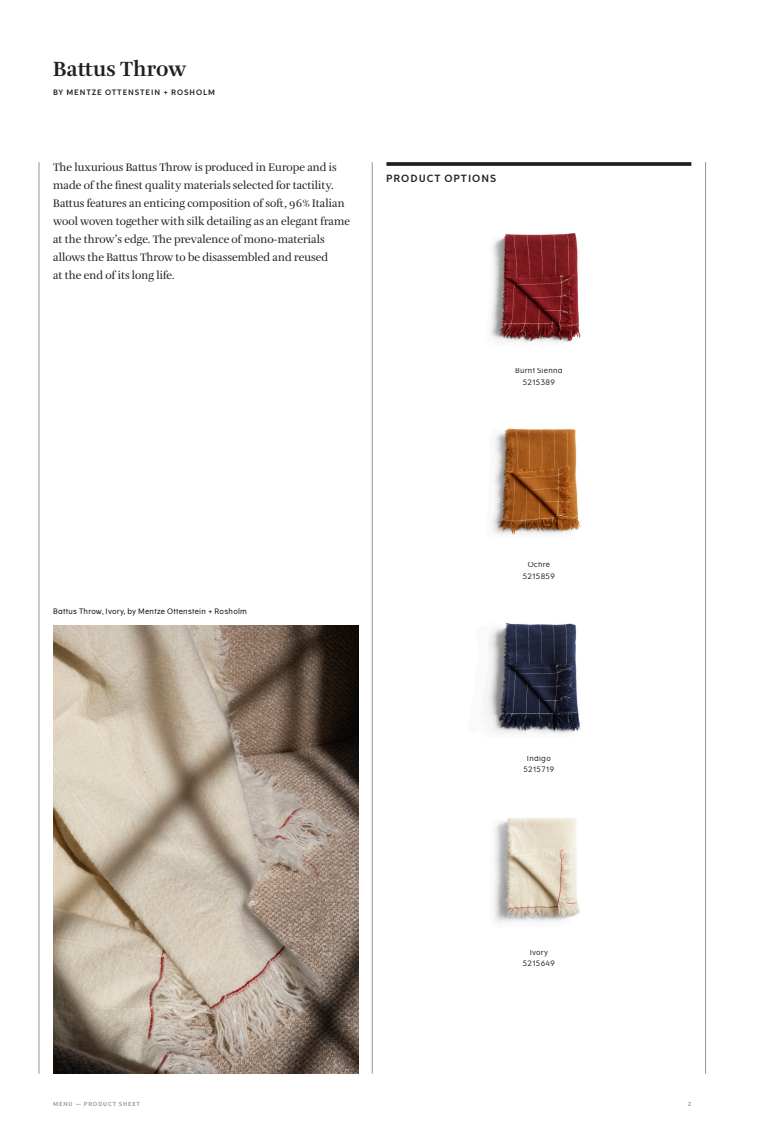
<style>
.page{position:relative;width:780px;height:1134px;background:#fff}
.page>*{position:absolute;margin:0;border:0;box-sizing:border-box;transform-origin:0 0}
.Body_1{font:700 21.25px "Amalia Pro";color:#231f20}
.Body_1-2{font:11.25px/18.1px "Amalia Pro";color:#231f20}
.Body_1-3{font:600 10px "The Wave";letter-spacing:.1em;color:#231f20}
.PRICES_-_TABS{font:7.5px "The Wave";letter-spacing:.035em;color:#231f20}
.Body_1-4{font:7.5px "The Wave";letter-spacing:.035em;color:#040503}
.t1{font:600 7.5px "The Wave";letter-spacing:.12em;color:#231f20}
.t2{font:600 5.62px "The Wave";letter-spacing:.15em;color:#939598}
</style>
<div class="page">
<hr style="left:372px;top:162px;width:1px;height:912px;background:#939598">
<hr style="left:705px;top:162px;width:1px;height:912px;background:#939598">
<hr style="left:39px;top:162px;width:1px;height:912px;background:#939598">
<svg style="left:386px;top:162px;width:305px;height:4px"></svg>
<img style="left:494px;top:818px;width:86px;height:104px">
<img style="left:492px;top:428px;width:89px;height:107px">
<img style="left:488px;top:623px;width:93px;height:111px">
<img style="left:490px;top:233px;width:91px;height:110px">
<img style="left:53px;top:625px;width:305px;height:448px">
<p class="Body_1" style="left:53px;top:56px;width:135px">Battus Throw</p>
<p class="t1" style="left:53px;top:87px;width:163px">BY MENTZE OTTENSTEIN + ROSHOLM</p>
<p class="Body_1-2" style="left:53px;top:158px;width:285px">The luxurious Battus Throw is produced in Europe and is made of the finest quality materials selected for tactility.</p>
<p class="Body_1-2" style="left:53px;top:195px;width:298px">Battus features an enticing composition of soft, 96% Italian wool woven together with silk detailing as an elegant frame at the throw’s edge. The prevalence of mono-materials allows the Battus Throw to be disassembled and reused<br>at the end of its long life.</p>
<p class="Body_1-3" style="left:386px;top:172px;width:111px">PRODUCT OPTIONS</p>
<p class="PRICES_-_TABS" style="left:515px;top:366px;width:49px">Burnt Sienna</p>
<p class="PRICES_-_TABS" style="left:523px;top:377px;width:34px">5215389</p>
<p class="Body_1-4" style="left:53px;top:606px;width:195px">Battus Throw, Ivory, by Mentze Ottenstein + Rosholm</p>
<p class="PRICES_-_TABS" style="left:527px;top:560px;width:24px">Ochre</p>
<p class="PRICES_-_TABS" style="left:523px;top:571px;width:34px">5215859</p>
<p class="PRICES_-_TABS" style="left:527px;top:754px;width:25px">Indigo</p>
<p class="PRICES_-_TABS" style="left:523px;top:765px;width:32px">5215719</p>
<p class="PRICES_-_TABS" style="left:529px;top:947px;width:20px">Ivory</p>
<p class="PRICES_-_TABS" style="left:523px;top:959px;width:34px">5215649</p>
<p class="t2" style="left:53px;top:1100px;width:88px">MENU — PRODUCT SHEET</p>
<p class="t2" style="left:688px;top:1100px;width:5px">2</p>
</div>
